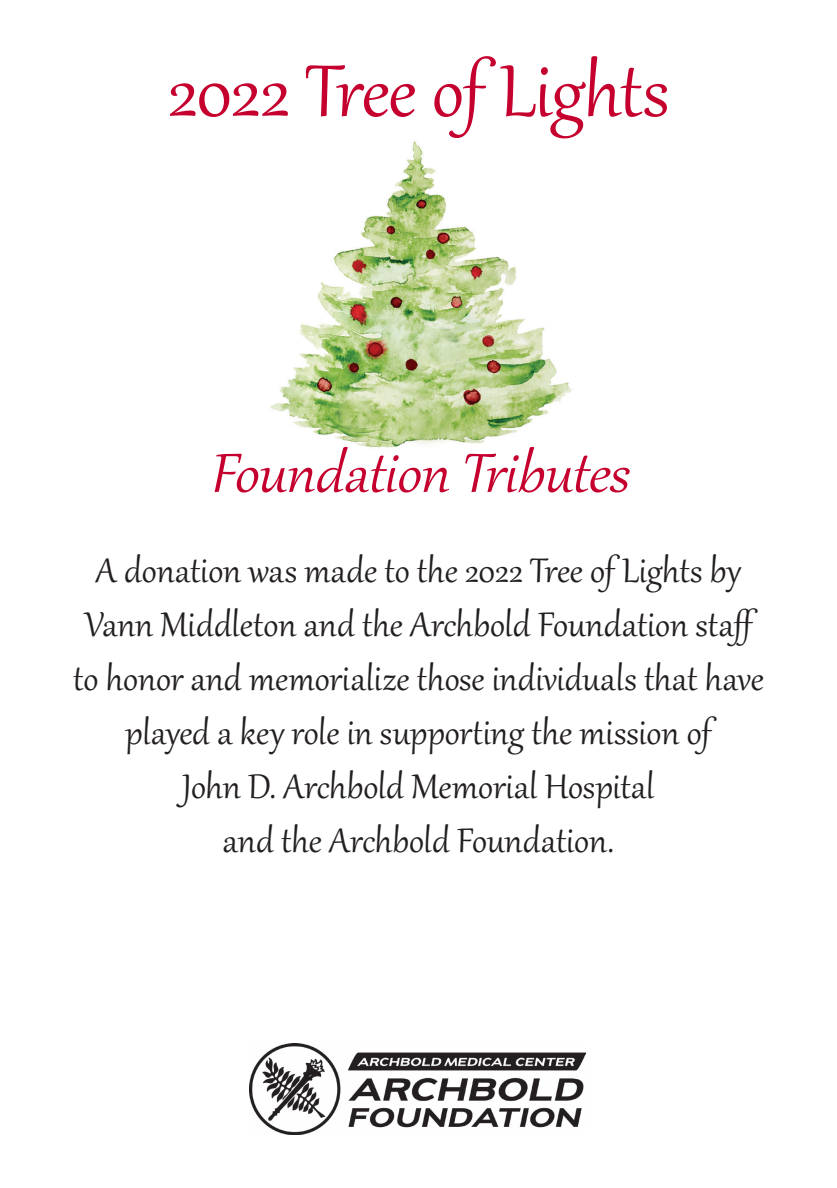
<style>
.page{position:relative;width:837px;height:1188px;background:#fff}
.page>*{position:absolute;margin:0;border:0;box-sizing:border-box;transform-origin:0 0}
.t1{font:90px "Gabriola";letter-spacing:-.01em;color:#c5002e}
.t2{font:italic 67.5px "Gabriola";color:#c5002e}
.t3{font:42px/54px "Gabriola";color:#231f20;text-align:center}
</style>
<div class="page">
<img style="left:250px;top:1044px;width:335px;height:90px">
<img style="left:270px;top:141px;width:302px;height:307px">
<p class="t1" style="left:168px;top:32px;width:502px">2022 Tree of Lights</p>
<p class="t2" style="left:209px;top:429px;width:442px">FoundationTributes</p>
<p class="t3" style="left:73px;top:541px;width:693px">A donation was made to the 2022 Tree of Lights by Vann Middleton and the Archbold Foundation staff to honor and memorialize those individuals that have played a key role in supporting the mission of<br>John D. Archbold Memorial Hospital<br>and the Archbold Foundation.</p>
</div>
